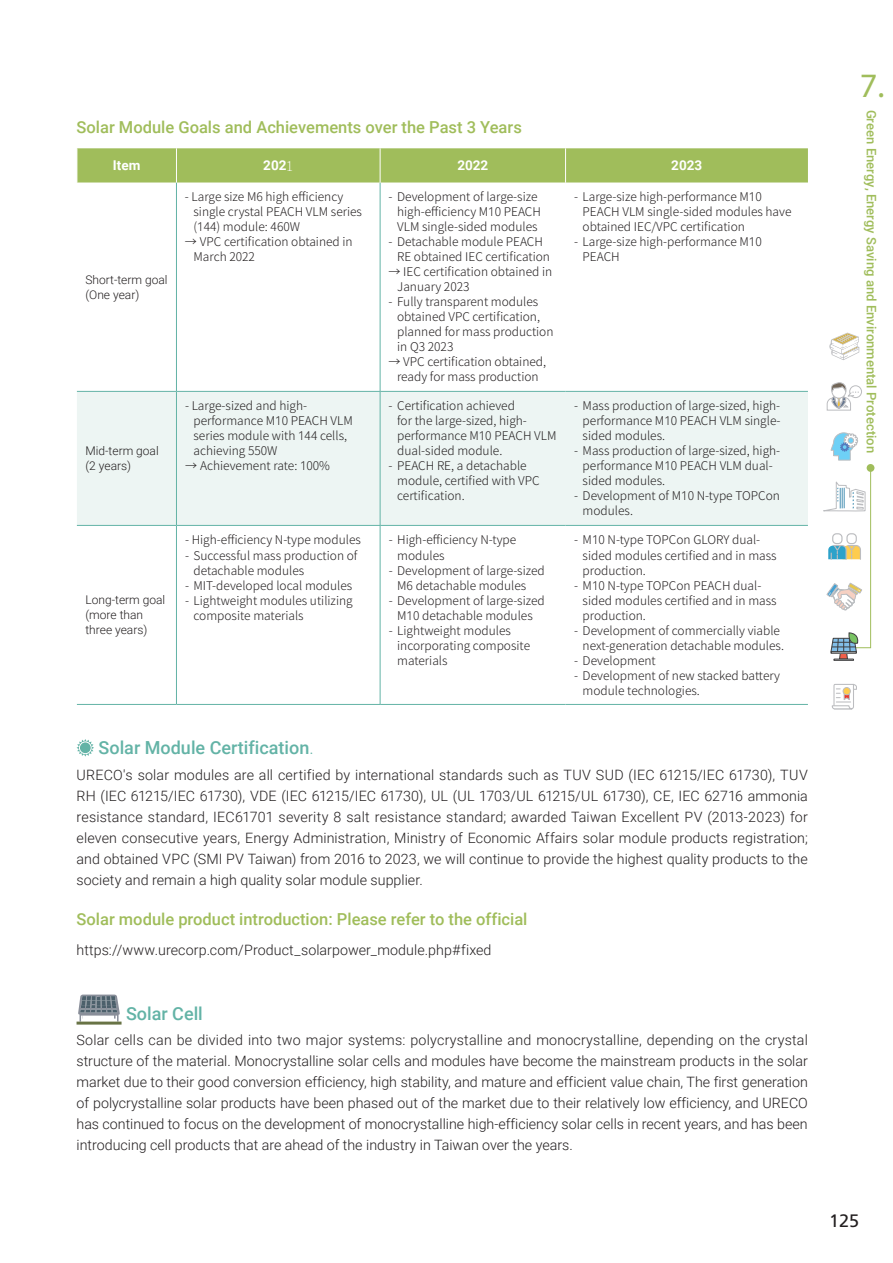
<style>
.page{position:relative;width:893px;height:1263px;background:#fff}
.page>*{position:absolute;margin:0;border:0;box-sizing:border-box;transform-origin:0 0}
.t1{font:500 34.35px "Avant Garde";color:#a0bd5b}
.t2{font:500 18px "Roboto";color:#63b3a6}
.t3{font:18px "Frutiger";color:#231f20}
.t4{font:500 16.5px "Roboto";color:#a0bd5b}
.t5{font:300 14.25px/21px "Roboto";color:#231f20;text-align:justify}
.t6{font:700 13.5px "Roboto";color:#fff}
.t7{font:500 13.05px "Roboto";color:#a0bd5b}
.t8{font:12px/15px "Gen Yo Gothic TW L";color:#231f20}
.t9{font:300 12px/15px "Roboto";color:#231f20}
.s1{font-family:"Adobe Ming Std";font-weight:300}
.s2{font-weight:300}
</style>
<div class="page">
<svg style="left:831px;top:684px;width:26px;height:25px"></svg>
<div style="left:843px;top:687px;width:7px;height:8px;background:#fecc4e;border-radius:50%"></div>
<div style="left:843px;top:687px;width:8px;height:8px;border:1px solid #bcbdc0;border-radius:50%"></div>
<svg style="left:829px;top:333px;width:30px;height:27px"></svg>
<div style="left:849px;top:385px;width:13px;height:13px;border:1px solid #bcbdc0;border-radius:50%"></div>
<svg style="left:826px;top:382px;width:33px;height:29px"></svg>
<svg style="left:823px;top:467px;width:49px;height:194px"></svg>
<svg style="left:830px;top:432px;width:28px;height:29px"></svg>
<div style="left:867px;top:464px;width:7px;height:8px;background:#a0bd5b;border-radius:50%"></div>
<div style="left:78px;top:148px;width:730px;height:35px;background:#a0bd5b"></div>
<div style="left:77px;top:392px;width:731px;height:133px;background:#edf5f3"></div>
<hr style="left:176px;top:148px;width:1px;height:35px;background:#fff">
<hr style="left:380px;top:148px;width:1px;height:35px;background:#fff">
<hr style="left:176px;top:183px;width:1px;height:208px;background:#63b3a6">
<hr style="left:77px;top:391px;width:99px;height:1px;background:#63b3a6">
<hr style="left:176px;top:391px;width:204px;height:1px;background:#63b3a6">
<hr style="left:176px;top:392px;width:1px;height:133px;background:#63b3a6">
<hr style="left:77px;top:525px;width:99px;height:1px;background:#63b3a6">
<hr style="left:176px;top:525px;width:204px;height:1px;background:#63b3a6">
<hr style="left:176px;top:526px;width:1px;height:178px;background:#63b3a6">
<hr style="left:77px;top:704px;width:99px;height:1px;background:#63b3a6">
<hr style="left:176px;top:704px;width:204px;height:1px;background:#63b3a6">
<hr style="left:380px;top:391px;width:186px;height:1px;background:#63b3a6">
<hr style="left:566px;top:391px;width:242px;height:1px;background:#63b3a6">
<hr style="left:380px;top:525px;width:186px;height:1px;background:#63b3a6">
<hr style="left:566px;top:525px;width:242px;height:1px;background:#63b3a6">
<hr style="left:380px;top:704px;width:186px;height:1px;background:#63b3a6">
<hr style="left:566px;top:704px;width:242px;height:1px;background:#63b3a6">
<hr style="left:380px;top:183px;width:1px;height:208px;background:#63b3a6">
<hr style="left:380px;top:392px;width:1px;height:133px;background:#63b3a6">
<hr style="left:380px;top:526px;width:1px;height:178px;background:#63b3a6">
<hr style="left:565px;top:148px;width:1px;height:35px;background:#fff">
<svg style="left:77px;top:739px;width:17px;height:17px"></svg>
<div style="left:79px;top:742px;width:12px;height:12px;background:#63b3a6;border-radius:50%"></div>
<div style="left:79px;top:741px;width:13px;height:13px;border:1px solid #fff;border-radius:50%"></div>
<svg style="left:77px;top:994px;width:45px;height:30px"></svg>
<h3 class="t4" style="left:77px;top:116px;width:447px">Solar Module Goals and Achievements over the Past 3 Years</h3>
<p class="t6" style="left:113px;top:156px;width:29px">Item</p>
<p class="t6" style="left:263px;top:156px;width:32px">202<span class="s1">1</span></p>
<p class="t6" style="left:457px;top:156px;width:32px">2022</p>
<p class="t6" style="left:671px;top:156px;width:32px">2023</p>
<p class="t9" style="left:85px;top:271px;width:84px">Short-term goal (One year)</p>
<p class="t8" style="left:193px;top:190px;width:170px;text-indent:-9px">- Large size M6 high efficiency single crystal PEACH VLM series (144) module: 460W</p>
<p class="t8" style="left:193px;top:235px;width:161px;text-indent:-9px">→ VPC certification obtained in<br>March 2022</p>
<p class="t9" style="left:85px;top:443px;width:75px">Mid-term goal (2 years)</p>
<p class="t8" style="left:193px;top:399px;width:161px;text-indent:-9px">- Large-sized and high&shy;performance M10 PEACH VLM series module with 144 cells, achieving 550W</p>
<p class="t8" style="left:185px;top:459px;width:147px">→ Achievement rate: 100%</p>
<p class="t9" style="left:85px;top:592px;width:81px">Long-term goal (more than three years)</p>
<p class="t8" style="left:185px;top:533px;width:177px">- High-efficiency N-type modules</p>
<p class="t8" style="left:194px;top:548px;width:165px;text-indent:-9px">- Successful mass production of detachable modules</p>
<p class="t8" style="left:185px;top:578px;width:169px">- MIT-developed local modules</p>
<p class="t8" style="left:194px;top:593px;width:161px;text-indent:-9px">- Lightweight modules utilizing composite materials</p>
<p class="t8" style="left:397px;top:190px;width:145px;text-indent:-9px">- Development of large-size high-efficiency M10 PEACH<br>VLM single-sided modules</p>
<p class="t8" style="left:397px;top:235px;width:154px;text-indent:-9px">- Detachable module PEACH<br>RE obtained IEC certification</p>
<p class="t8" style="left:397px;top:265px;width:157px;text-indent:-9px">→ IEC certification obtained in<br>January 2023</p>
<p class="t8" style="left:397px;top:295px;width:158px;text-indent:-9px">- Fully transparent modules obtained VPC certification, planned for mass production in Q3 2023</p>
<p class="t8" style="left:389px;top:355px;width:159px;text-align:center">→ VPC certification obtained, ready for mass production</p>
<p class="t8" style="left:397px;top:399px;width:161px;text-indent:-9px">- Certification achieved<br>for the large-sized, high&shy;performance M10 PEACH VLM dual-sided module.</p>
<p class="t8" style="left:397px;top:459px;width:144px;text-indent:-9px">- PEACH RE, a detachable module, certified with VPC certification.</p>
<p class="t8" style="left:397px;top:533px;width:121px;text-indent:-9px">- High-efficiency N-type modules</p>
<p class="t8" style="left:397px;top:563px;width:149px;text-indent:-9px">- Development of large-sized<br>M6 detachable modules</p>
<p class="t8" style="left:389px;top:593px;width:158px;text-align:center">- Development of large-sized<br>M10 detachable modules</p>
<p class="t8" style="left:397px;top:623px;width:134px;text-indent:-9px">- Lightweight modules incorporating composite materials</p>
<p class="t8" style="left:583px;top:190px;width:210px;text-indent:-9px">- Large-size high-performance M10<br>PEACH VLM single-sided modules have obtained IEC/VPC certification</p>
<p class="t8" style="left:583px;top:235px;width:181px;text-indent:-9px">- Large-size high-performance M10<br>PEACH</p>
<p class="t8" style="left:583px;top:399px;width:199px;text-align:justify;text-indent:-9px">- Mass production of large-sized, high&shy;performance M10 PEACH VLM single&shy;sided modules.</p>
<p class="t8" style="left:583px;top:444px;width:199px;text-indent:-9px">- Mass production of large-sized, high&shy;performance M10 PEACH VLM dual&shy;sided modules.</p>
<p class="t8" style="left:583px;top:489px;width:199px;text-indent:-9px">- Development of M10 N-type TOPCon modules.</p>
<p class="t8" style="left:583px;top:533px;width:196px;text-indent:-9px">- M10 N-type TOPCon GLORY dual&shy;sided modules certified and in mass production.</p>
<p class="t8" style="left:583px;top:578px;width:196px;text-indent:-9px">- M10 N-type TOPCon PEACH dual&shy;sided modules certified and in mass production.</p>
<p class="t8" style="left:583px;top:623px;width:203px;text-indent:-9px">- Development of commercially viable next-generation detachable modules.</p>
<p class="t8" style="left:574px;top:653px;width:83px">- Development</p>
<p class="t8" style="left:583px;top:668px;width:199px;text-indent:-9px">- Development of new stacked battery module technologies.</p>
<h2 class="t2" style="left:99px;top:735px;width:217px">Solar Module Certification<span class="s2">.</span></h2>
<p class="t5" style="left:77px;top:764px;width:733px">URECO's solar modules are all certified by international standards such as TUV SUD (IEC 61215/IEC 61730), TUV RH (IEC 61215/IEC 61730), VDE (IEC 61215/IEC 61730), UL (UL 1703/UL 61215/UL 61730), CE, IEC 62716 ammonia resistance standard, IEC61701 severity 8 salt resistance standard; awarded Taiwan Excellent PV (2013-2023) for eleven consecutive years, Energy Administration, Ministry of Economic Affairs solar module products registration; and obtained VPC (SMI PV Taiwan) from 2016 to 2023, we will continue to provide the highest quality products to the society and remain a high quality solar module supplier.</p>
<h3 class="t4" style="left:77px;top:908px;width:452px">Solar module product introduction: Please refer to the official</h3>
<p class="t5" style="left:77px;top:938px;width:416px">https://www.urecorp.com/Product_solarpower_module.php#fixed</p>
<h2 class="t2" style="left:126px;top:1001px;width:78px">Solar Cell</h2>
<p class="t5" style="left:77px;top:1029px;width:733px">Solar cells can be divided into two major systems: polycrystalline and monocrystalline, depending on the crystal structure of the material. Monocrystalline solar cells and modules have become the mainstream products in the solar market due to their good conversion efficiency, high stability, and mature and efficient value chain, The first generation of polycrystalline solar products have been phased out of the market due to their relatively low efficiency, and URECO has continued to focus on the development of monocrystalline high-efficiency solar cells in recent years, and has been introducing cell products that are ahead of the industry in Taiwan over the years.</p>
<h1 class="t1" style="left:860px;top:64px;width:26px">7.</h1>
<p class="t7" style="left:880px;top:110px;width:345px;rotate:90deg">Green Energy, Energy Saving and Environmental Protection</p>
<h2 class="t3" style="left:829px;top:1210px;width:32px">125</h2>
</div>
